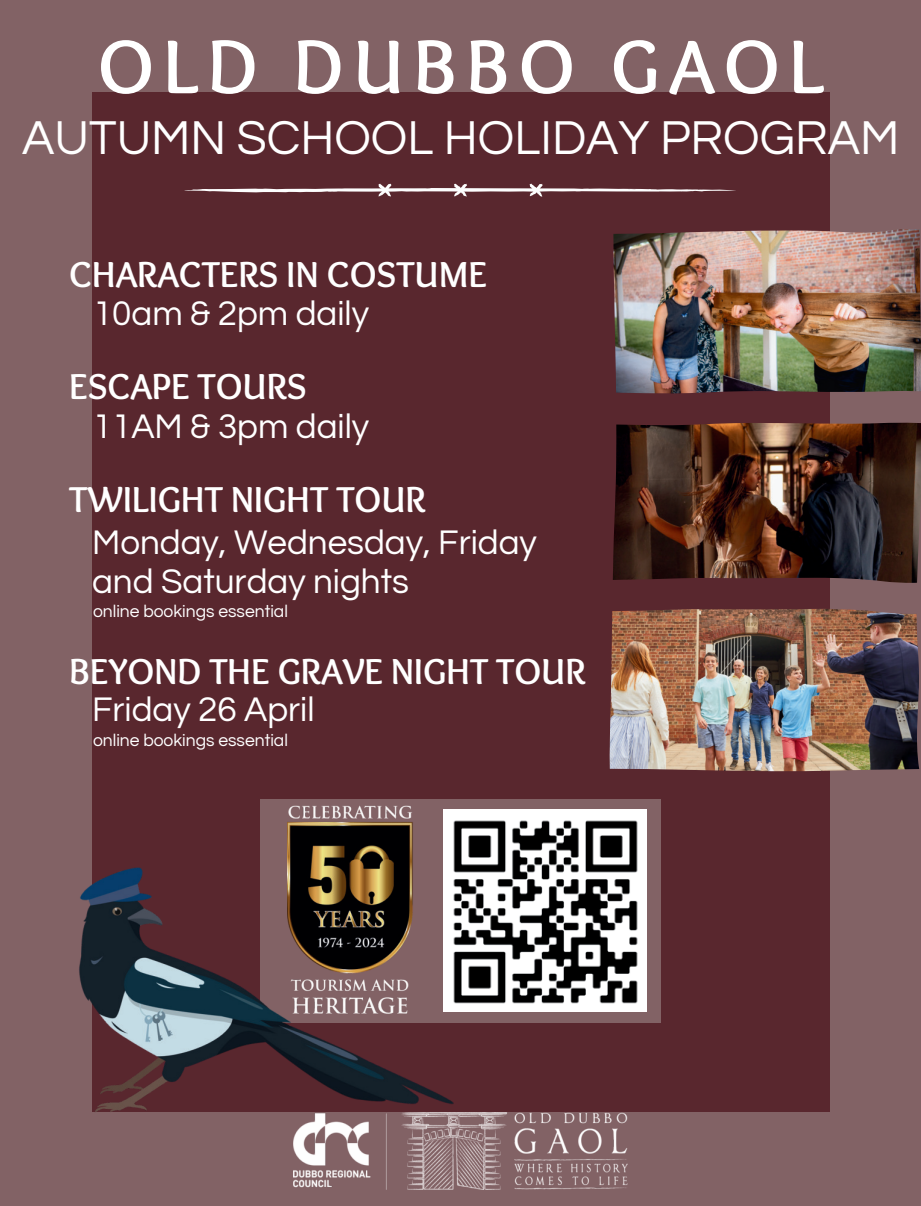
<style>
.page{position:relative;width:921px;height:1206px;background:#826265}
.page>*{position:absolute;margin:0;border:0;box-sizing:border-box;transform-origin:0 0}
.t1{font:700 78.75px "Overlock";letter-spacing:.12em;color:#fff}
.t2{font:48.75px "Questrial";color:#fff}
.t3{font:700 37.5px "Overlock";color:#fff}
.t4{font:35px/39.5px "Questrial";color:#fff}
.t5{font:17.5px "Questrial";color:#fff}
</style>
<div class="page">
<div style="left:92px;top:92px;width:737px;height:1019px;background:#59272e"></div>
<svg style="left:184px;top:183px;width:552px;height:14px"></svg>
<img style="left:386px;top:1113px;width:241px;height:76px">
<div style="left:261px;top:799px;width:400px;height:224px;background:#826265"></div>
<img style="left:459px;top:809px;width:188px;height:202px">
<img style="left:79px;top:799px;width:380px;height:389px">
<img style="left:613px;top:229px;width:308px;height:164px">
<img style="left:613px;top:422px;width:308px;height:161px">
<img style="left:610px;top:607px;width:309px;height:164px">
<h1 class="t1" style="left:98px;top:21px;width:727px">OLD DUBBO GAOL</h1>
<h2 class="t2" style="left:22px;top:103px;width:878px">AUTUMN SCHOOL HOLIDAY PROGRAM</h2>
<p class="t3" style="left:69px;top:252px;width:419px">CHARACTERS IN COSTUME</p>
<p class="t4" style="left:93px;top:295px;width:278px">10am &amp; 2pm daily</p>
<p class="t3" style="left:69px;top:364px;width:239px">ESCAPE TOURS</p>
<p class="t4" style="left:93px;top:408px;width:278px">11AM &amp; 3pm daily</p>
<p class="t3" style="left:69px;top:477px;width:358px">TWILIGHT NIGHT TOUR</p>
<p class="t4" style="left:92px;top:523px;width:446px">Monday, Wednesday, Friday and Saturday nights</p>
<p class="t5" style="left:93px;top:599px;width:196px">online bookings essential</p>
<p class="t3" style="left:69px;top:649px;width:518px">BEYOND THE GRAVE NIGHT TOUR</p>
<p class="t4" style="left:92px;top:691px;width:224px">Friday 26 April</p>
<p class="t5" style="left:93px;top:727px;width:196px">online bookings essential</p>
</div>
